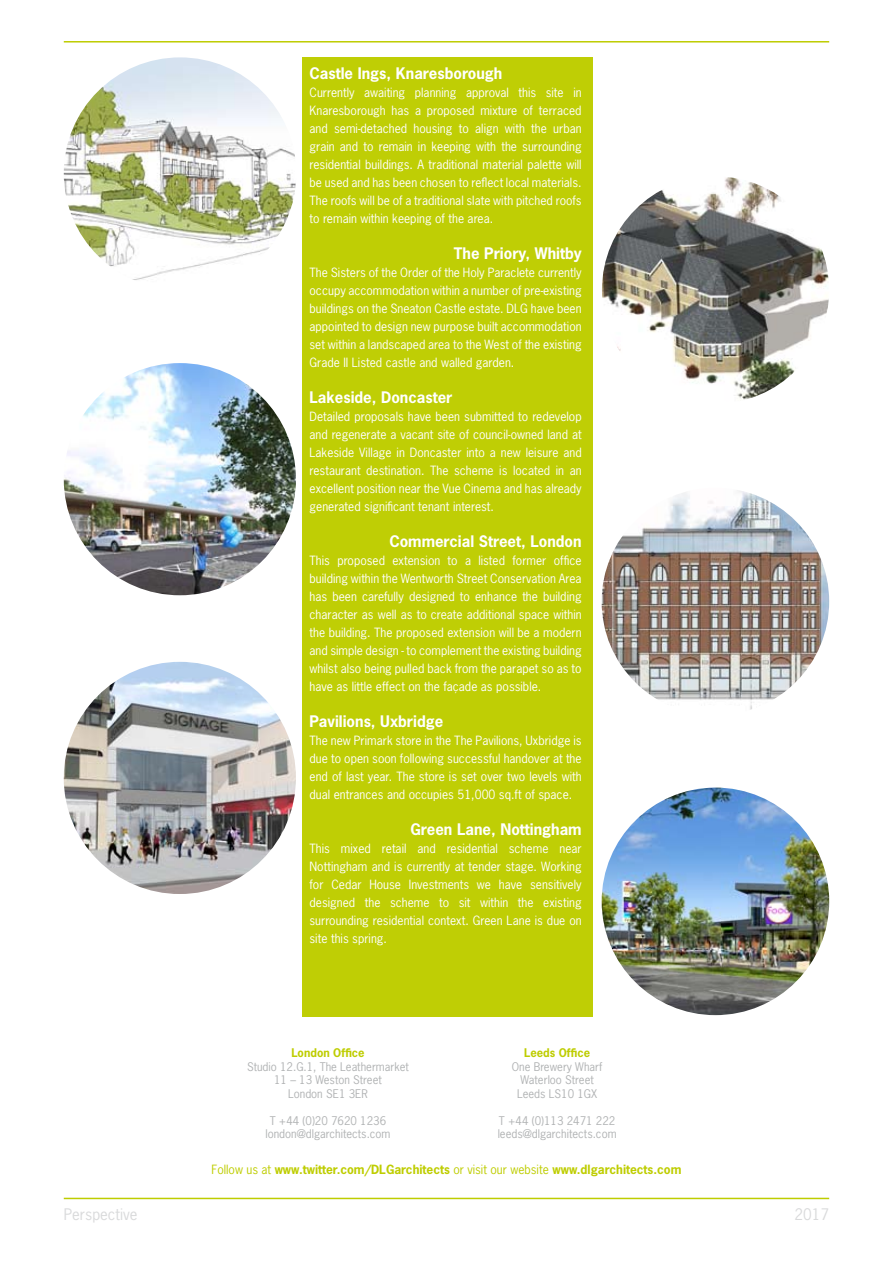
<style>
.page{position:relative;width:893px;height:1263px;background:#fff}
.page>*{position:absolute;margin:0;border:0;box-sizing:border-box;transform-origin:0 0}
.t1{font:700 15px "News Gothic Std";color:#fff}
.t2{font:15px "News Gothic Std";color:#d9dadb}
.t3{font:12px/18px "News Gothic Std";color:#fff;text-align:justify}
.t4{font:700 12px "News Gothic Std";color:#becd00}
.t5{font:11.25px/13.5px "News Gothic Std";color:#b1b3b4;text-align:center}
.t6{font:700 11.25px "News Gothic Std";color:#becd00}
.s1{font-weight:400}
</style>
<div class="page">
<div style="left:302px;top:57px;width:290px;height:960px;background:#bfce05"></div>
<hr style="left:64px;top:41px;width:765px;height:2px;background:#becd00">
<hr style="left:64px;top:1198px;width:765px;height:1px;background:#becd00">
<img style="left:602px;top:176px;width:227px;height:228px;border-radius:114px">
<img style="left:602px;top:787px;width:227px;height:228px;border-radius:114px">
<img style="left:602px;top:488px;width:227px;height:227px;border-radius:114px">
<img style="left:64px;top:363px;width:232px;height:232px;border-radius:116px">
<img style="left:64px;top:57px;width:232px;height:233px;border-radius:116px">
<img style="left:64px;top:662px;width:232px;height:232px;border-radius:116px">
<p class="t1" style="left:310px;top:64px;width:194px">Castle Ings, Knaresborough</p>
<p class="t3" style="left:310px;top:84px;width:274px">Currently awaiting planning approval this site in Knaresborough has a proposed mixture of terraced and semi-detached housing to align with the urban grain and to remain in keeping with the surrounding residential buildings. A traditional material palette will be used and has been chosen to reflect local materials.<br>The roofs will be of a traditional slate with pitched roofs to remain within keeping of the area.</p>
<p class="t1" style="left:454px;top:244px;width:129px">The Priory, Whitby</p>
<p class="t3" style="left:310px;top:264px;width:274px">The Sisters of the Order of the Holy Paraclete currently occupy accommodation within a number of pre-existing buildings on the Sneaton Castle estate. DLG have been appointed to design new purpose built accommodation set within a landscaped area to the West of the existing Grade II Listed castle and walled garden.</p>
<p class="t1" style="left:310px;top:388px;width:144px">Lakeside, Doncaster</p>
<p class="t3" style="left:310px;top:408px;width:274px">Detailed proposals have been submitted to redevelop and regenerate a vacant site of council-owned land at Lakeside Village in Doncaster into a new leisure and restaurant destination. The scheme is located in an excellent position near the Vue Cinema and has already generated significant tenant interest.</p>
<p class="t1" style="left:389px;top:532px;width:194px">Commercial Street, London</p>
<p class="t3" style="left:310px;top:552px;width:274px">This proposed extension to a listed former office building within the Wentworth Street Conservation Area has been carefully designed to enhance the building character as well as to create additional space within the building. The proposed extension will be a modern and simple design - to complement the existing building whilst also being pulled back from the parapet so as to have as little effect on the façade as possible.</p>
<p class="t1" style="left:310px;top:712px;width:135px">Pavilions, Uxbridge</p>
<p class="t3" style="left:310px;top:732px;width:274px">The new Primark store in the The Pavilions, Uxbridge is due to open soon following successful handover at the end of last year. The store is set over two levels with dual entrances and occupies 51,000 sq.ft of space.</p>
<p class="t1" style="left:411px;top:820px;width:173px">Green Lane, Nottingham</p>
<p class="t3" style="left:310px;top:840px;width:274px">This mixed retail and residential scheme near Nottingham and is currently at tender stage. Working for Cedar House Investments we have sensitively designed the scheme to sit within the existing surrounding residential context. Green Lane is due on site this spring.</p>
<p class="t6" style="left:291px;top:1045px;width:75px">London Office</p>
<p class="t5" style="left:247px;top:1060px;width:163px">Studio 12.G.1, The Leathermarket<br>11 – 13 Weston Street<br>London SE1 3ER</p>
<p class="t5" style="left:265px;top:1114px;width:127px">T +44 (0)20 7620 1236 london@dlgarchitects.com</p>
<p class="t6" style="left:524px;top:1045px;width:67px">Leeds Office</p>
<p class="t5" style="left:512px;top:1060px;width:92px">One Brewery Wharf<br>Waterloo Street<br>Leeds LS10 1GX</p>
<p class="t5" style="left:498px;top:1114px;width:120px;text-align:left">T +44 (0)113 2471 222 leeds@dlgarchitects.com</p>
<p class="t4" style="left:212px;top:1162px;width:471px"><span class="s1">Follow us at</span> www.twitter.com/DLGarchitects <span class="s1">or visit our website</span> www.dlgarchitects.com</p>
<p class="t2" style="left:64px;top:1205px;width:75px">Perspective</p>
<p class="t2" style="left:795px;top:1205px;width:36px">2017</p>
</div>
